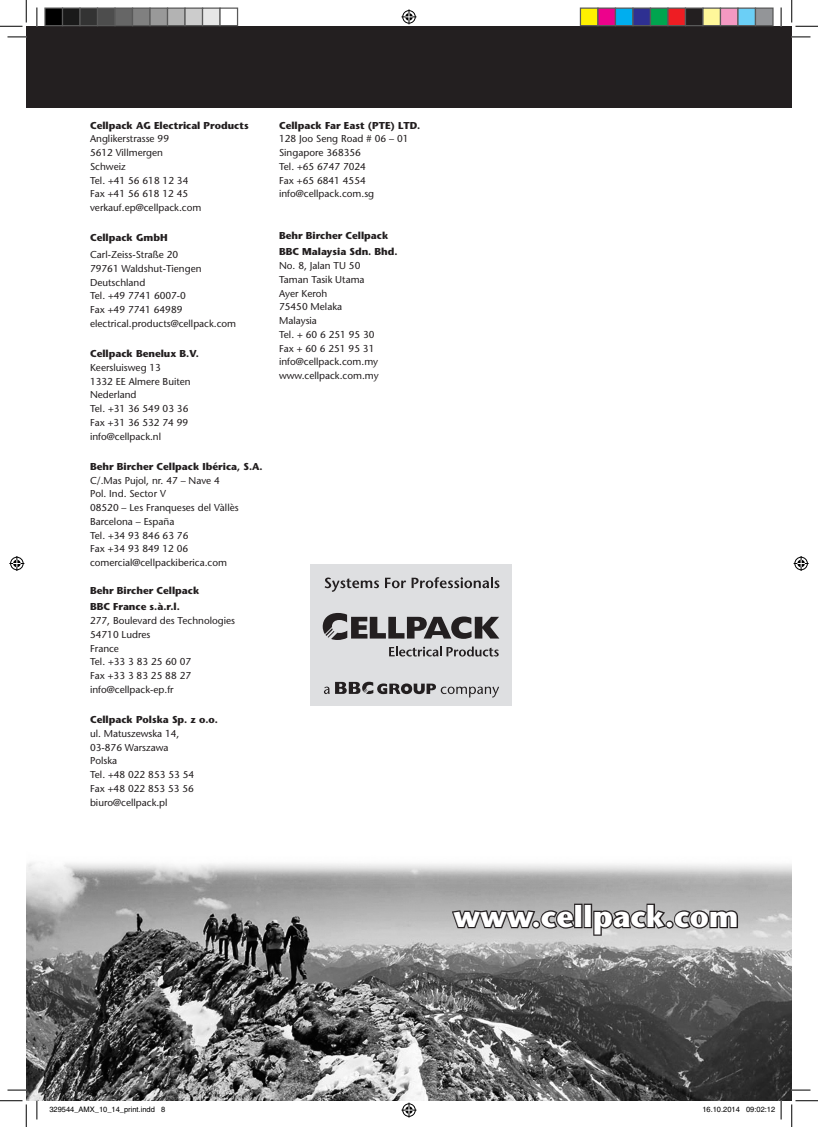
<style>
.page{position:relative;width:818px;height:1127px;background:#fff}
.page>*{position:absolute;margin:0;border:0;box-sizing:border-box;transform-origin:0 0}
.t1{font:700 30px "Stone Sans LT";color:#fff}
.t2{font:10px/13.8px "Stone Sans LT";color:#231f20}
.t3{font:700 10px/16.5px "Stone Sans LT";color:#231f20}
.t4{font:7.5px "Helvetica";color:#000}
</style>
<div class="page">
<div style="left:26px;top:26px;width:766px;height:82px;background:#231f20"></div>
<div style="left:310px;top:564px;width:202px;height:141px;background:#dedfe1"></div>
<svg style="left:389px;top:646px;width:110px;height:10px"></svg>
<svg style="left:323px;top:613px;width:176px;height:26px"></svg>
<svg style="left:324px;top:681px;width:175px;height:16px"></svg>
<svg style="left:325px;top:577px;width:54px;height:14px"></svg>
<svg style="left:385px;top:577px;width:21px;height:11px"></svg>
<svg style="left:412px;top:577px;width:87px;height:11px"></svg>
<img style="left:26px;top:863px;width:766px;height:237px">
<svg style="left:450px;top:895px;width:126px;height:49px;background:#9f9e9e"></svg>
<div style="left:574px;top:903px;width:8px;height:25px;border:2px solid #231f20"></div>
<div style="left:584px;top:903px;width:8px;height:25px;border:2px solid #231f20"></div>
<svg style="left:592px;top:902px;width:147px;height:34px;background:#929191"></svg>
<svg style="left:8px;top:36px;width:18px;height:2px"></svg>
<svg style="left:792px;top:36px;width:18px;height:2px"></svg>
<svg style="left:8px;top:1089px;width:18px;height:1px"></svg>
<svg style="left:792px;top:1089px;width:18px;height:1px"></svg>
<svg style="left:36px;top:8px;width:2px;height:18px"></svg>
<svg style="left:36px;top:1100px;width:2px;height:19px"></svg>
<svg style="left:780px;top:8px;width:2px;height:18px"></svg>
<svg style="left:0;top:0;width:27px;height:27px"></svg>
<svg style="left:0;top:1100px;width:27px;height:26px"></svg>
<svg style="left:791px;top:0;width:27px;height:27px"></svg>
<svg style="left:791px;top:1100px;width:27px;height:26px"></svg>
<svg style="left:401px;top:9px;width:15px;height:15px"></svg>
<svg style="left:401px;top:1102px;width:15px;height:15px"></svg>
<svg style="left:9px;top:556px;width:15px;height:15px"></svg>
<svg style="left:793px;top:556px;width:15px;height:15px"></svg>
<div style="left:45px;top:8px;width:18px;height:18px;background:#000"></div>
<div style="left:44px;top:8px;width:19px;height:18px;border:1px solid #595959"></div>
<div style="left:63px;top:8px;width:17px;height:18px;background:#1a1a1a"></div>
<div style="left:62px;top:8px;width:19px;height:18px;border:1px solid #595959"></div>
<div style="left:80px;top:8px;width:18px;height:18px;background:#333"></div>
<div style="left:79px;top:8px;width:19px;height:18px;border:1px solid #595959"></div>
<div style="left:98px;top:8px;width:17px;height:18px;background:#4d4d4d"></div>
<div style="left:97px;top:8px;width:19px;height:18px;border:1px solid #595959"></div>
<div style="left:115px;top:8px;width:18px;height:18px;background:#666"></div>
<div style="left:114px;top:8px;width:19px;height:18px;border:1px solid #595959"></div>
<div style="left:133px;top:8px;width:17px;height:18px;background:#808080"></div>
<div style="left:132px;top:8px;width:19px;height:18px;border:1px solid #595959"></div>
<div style="left:150px;top:8px;width:18px;height:18px;background:#999"></div>
<div style="left:149px;top:8px;width:19px;height:18px;border:1px solid #595959"></div>
<div style="left:168px;top:8px;width:17px;height:18px;background:#b3b3b3"></div>
<div style="left:167px;top:8px;width:19px;height:18px;border:1px solid #595959"></div>
<div style="left:185px;top:8px;width:18px;height:18px;background:#ccc"></div>
<div style="left:184px;top:8px;width:19px;height:18px;border:1px solid #595959"></div>
<div style="left:203px;top:8px;width:17px;height:18px;background:#e6e6e6"></div>
<div style="left:202px;top:8px;width:19px;height:18px;border:1px solid #595959"></div>
<div style="left:219px;top:8px;width:19px;height:18px;border:1px solid #595959"></div>
<div style="left:580px;top:8px;width:18px;height:18px;background:#fff101"></div>
<div style="left:580px;top:8px;width:18px;height:18px;border:1px solid #595959"></div>
<div style="left:598px;top:8px;width:17px;height:18px;background:#ed028c"></div>
<div style="left:597px;top:8px;width:19px;height:18px;border:1px solid #595959"></div>
<div style="left:615px;top:8px;width:18px;height:18px;background:#00aeef"></div>
<div style="left:615px;top:8px;width:18px;height:18px;border:1px solid #595959"></div>
<div style="left:633px;top:8px;width:17px;height:18px;background:#2e3092"></div>
<div style="left:632px;top:8px;width:19px;height:18px;border:1px solid #595959"></div>
<div style="left:650px;top:8px;width:18px;height:18px;background:#00a54f"></div>
<div style="left:650px;top:8px;width:18px;height:18px;border:1px solid #595959"></div>
<div style="left:668px;top:8px;width:17px;height:18px;background:#ee1d23"></div>
<div style="left:667px;top:8px;width:19px;height:18px;border:1px solid #595959"></div>
<div style="left:685px;top:8px;width:18px;height:18px;background:#231f20"></div>
<div style="left:685px;top:8px;width:18px;height:18px;border:1px solid #595959"></div>
<div style="left:703px;top:8px;width:17px;height:18px;background:#fff79a"></div>
<div style="left:702px;top:8px;width:19px;height:18px;border:1px solid #595959"></div>
<div style="left:720px;top:8px;width:18px;height:18px;background:#f499c2"></div>
<div style="left:720px;top:8px;width:18px;height:18px;border:1px solid #595959"></div>
<div style="left:738px;top:8px;width:17px;height:18px;background:#6bcff6"></div>
<div style="left:737px;top:8px;width:19px;height:18px;border:1px solid #595959"></div>
<div style="left:755px;top:8px;width:18px;height:18px;background:#939598"></div>
<div style="left:755px;top:8px;width:18px;height:18px;border:1px solid #595959"></div>
<svg style="left:746px;top:1100px;width:36px;height:19px"></svg>
<p class="t3" style="left:90px;top:117px;width:160px">Cellpack AG Electrical Products</p>
<p class="t2" style="left:90px;top:132px;width:113px">Anglikerstrasse 99<br>5612 Villmergen<br>Schweiz<br>Tel. +41 56 618 12 34<br>Fax +41 56 618 12 45 verkauf.ep@cellpack.com</p>
<p class="t3" style="left:90px;top:230px;width:79px">Cellpack GmbH</p>
<p class="t2" style="left:90px;top:247px;width:148px">Carl-Zeiss-Straße 20<br>79761 Waldshut-Tiengen<br>Deutschland<br>Tel. +49 7741 6007-0<br>Fax +49 7741 64989 electrical.products@cellpack.com</p>
<p class="t3" style="left:90px;top:345px;width:110px">Cellpack Benelux B.V.</p>
<p class="t2" style="left:90px;top:360px;width:102px">Keersluisweg 13<br>1332 EE Almere Buiten<br>Nederland<br>Tel. +31 36 549 03 36<br>Fax +31 36 532 74 99 info@cellpack.nl</p>
<p class="t3" style="left:90px;top:458px;width:174px">Behr Bircher Cellpack Ibérica, S.A.</p>
<p class="t2" style="left:90px;top:473px;width:150px">C/.Mas Pujol, nr. 47 – Nave 4<br>Pol. Ind. Sector V<br>08520 – Les Franqueses del Vàllès<br>Barcelona – España<br>Tel. +34 93 846 63 76<br>Fax +34 93 849 12 06 comercial@cellpackiberica.com</p>
<p class="t3" style="left:90px;top:582px;width:111px">Behr Bircher Cellpack<br>BBC France s.à.r.l.</p>
<p class="t2" style="left:90px;top:613px;width:147px">277, Boulevard des Technologies<br>54710 Ludres<br>France<br>Tel. +33 3 83 25 60 07<br>Fax +33 3 83 25 88 27 info@cellpack-ep.fr</p>
<p class="t3" style="left:90px;top:711px;width:130px">Cellpack Polska Sp. z o.o.</p>
<p class="t2" style="left:90px;top:726px;width:106px">ul. Matuszewska 14,<br>03-876 Warszawa<br>Polska<br>Tel. +48 022 853 53 54<br>Fax +48 022 853 53 56 biuro@cellpack.pl</p>
<p class="t3" style="left:279px;top:117px;width:143px">Cellpack Far East (PTE) LTD.</p>
<p class="t2" style="left:279px;top:132px;width:131px">128 Joo Seng Road # 06 – 01<br>Singapore 368356<br>Tel. +65 6747 7024<br>Fax +65 6841 4554 info@cellpack.com.sg</p>
<p class="t3" style="left:279px;top:227px;width:120px">Behr Bircher Cellpack<br>BBC Malaysia Sdn. Bhd.</p>
<p class="t2" style="left:279px;top:258px;width:101px">No. 8, Jalan TU 50<br>Taman Tasik Utama<br>Ayer Keroh<br>75450 Melaka<br>Malaysia<br>Tel. + 60 6 251 95 30<br>Fax + 60 6 251 95 31 info@cellpack.com.my www.cellpack.com.my</p>
<h1 class="t1" style="left:453px;top:898px;width:287px">www.cellpack.com</h1>
<p class="t4" style="left:49px;top:1104px;width:117px">329544_AMX_10_14_print.indd 8</p>
<p class="t4" style="left:702px;top:1104px;width:74px">16.10.2014 09:02:12</p>
</div>
